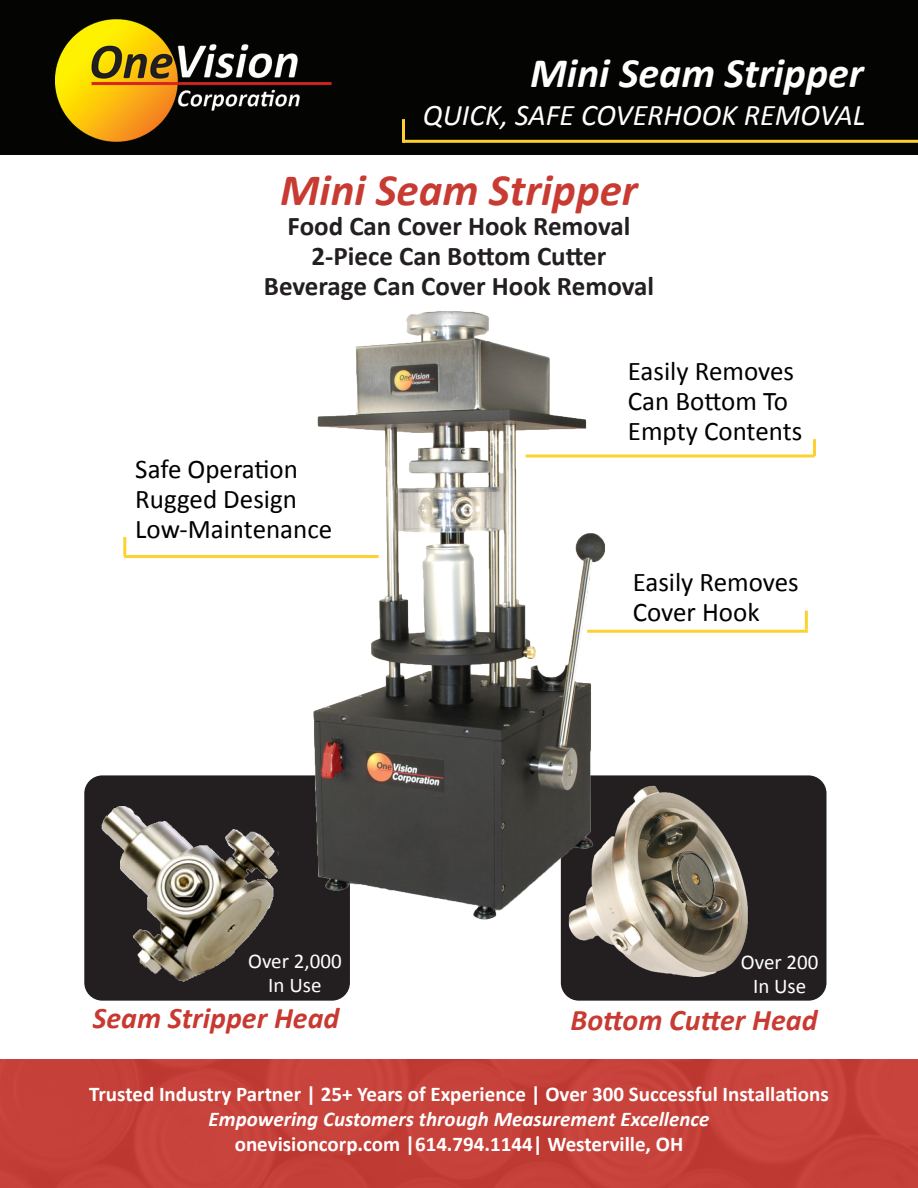
<style>
.page{position:relative;width:918px;height:1188px;background:#fff}
.page>*{position:absolute;margin:0;border:0;box-sizing:border-box;transform-origin:0 0}
.t1{font:italic 700 45px "Calibri";color:#c83b32}
.t2{font:italic 700 42px "Calibri";color:#fff}
.t3{font:italic 30px "Calibri";color:#fff}
.t4{font:italic 700 30px "Calibri";color:#c83b32}
.t5{font:italic 700 30px "Calibri";color:#c83931}
.t6{font:27px/30px "Calibri";color:#000}
.t7{font:700 27px/30px "Calibri";color:#231f20;text-align:center}
.t8{font:700 21px/25.2px "Calibri";color:#fff;text-align:center}
.t9{font:21px/24px "Calibri";color:#fff;text-align:center}
.s1{font-style:italic}
</style>
<div class="page">
<div style="left:0;top:0;width:918px;height:154px;background:#040503"></div>
<hr style="left:403px;top:140px;width:515px;height:3px;background:#fdd230">
<hr style="left:402px;top:119px;width:3px;height:24px;background:#fdd230">
<div style="left:561px;top:775px;width:265px;height:226px;background:#231f20;border-radius:18px"></div>
<div style="left:84px;top:775px;width:266px;height:226px;background:#231f20;border-radius:18px"></div>
<img style="left:84px;top:775px;width:223px;height:226px">
<hr style="left:124px;top:555px;width:255px;height:3px;background:#fdd230">
<hr style="left:123px;top:537px;width:3px;height:19px;background:#fdd230">
<hr style="left:587px;top:630px;width:221px;height:3px;background:#fdd230">
<hr style="left:805px;top:611px;width:3px;height:19px;background:#fdd230">
<svg style="left:628px;top:454px;width:186px;height:4px"></svg>
<hr style="left:813px;top:439px;width:3px;height:17px;background:#fdd230">
<img style="left:560px;top:785px;width:188px;height:200px">
<img style="left:283px;top:311px;width:345px;height:612px">
<img style="left:56px;top:19px;width:276px;height:122px">
<div style="left:0;top:1059px;width:918px;height:129px;background:#c6423a"></div>
<p class="t2" style="left:530px;top:43px;width:335px">Mini Seam Stripper</p>
<p class="t3" style="left:423px;top:95px;width:444px">QUICK, SAFE COVERHOOK REMOVAL</p>
<p class="t1" style="left:280px;top:158px;width:359px">Mini Seam Stripper</p>
<p class="t7" style="left:264px;top:210px;width:392px">Food Can Cover Hook Removal<br>2-Piece Can Bottom Cutter<br>Beverage Can Cover Hook Removal</p>
<p class="t6" style="left:135px;top:453px;width:198px">Safe Operation<br>Rugged Design<br>Low-Maintenance</p>
<p class="t9" style="left:248px;top:948px;width:95px">Over 2,000<br>In Use</p>
<p class="t5" style="left:93px;top:997px;width:248px">Seam Stripper Head</p>
<p class="t6" style="left:628px;top:356px;width:176px">Easily Removes<br>Can Bottom To<br>Empty Contents</p>
<p class="t6" style="left:633px;top:566px;width:168px">Easily Removes</p>
<p class="t6" style="left:633px;top:596px;width:128px">Cover Hook</p>
<p class="t9" style="left:741px;top:950px;width:79px">Over 200<br>In Use</p>
<p class="t4" style="left:571px;top:998px;width:248px">Bottom Cutter Head</p>
<p class="t8" style="left:89px;top:1081px;width:741px">Trusted Industry Partner | 25+ Years of Experience | Over 300 Successful Installations<br><span class="s1">Empowering Customers through Measurement Excellence<br></span>onevisioncorp.com |614.794.1144| Westerville, OH</p>
</div>
